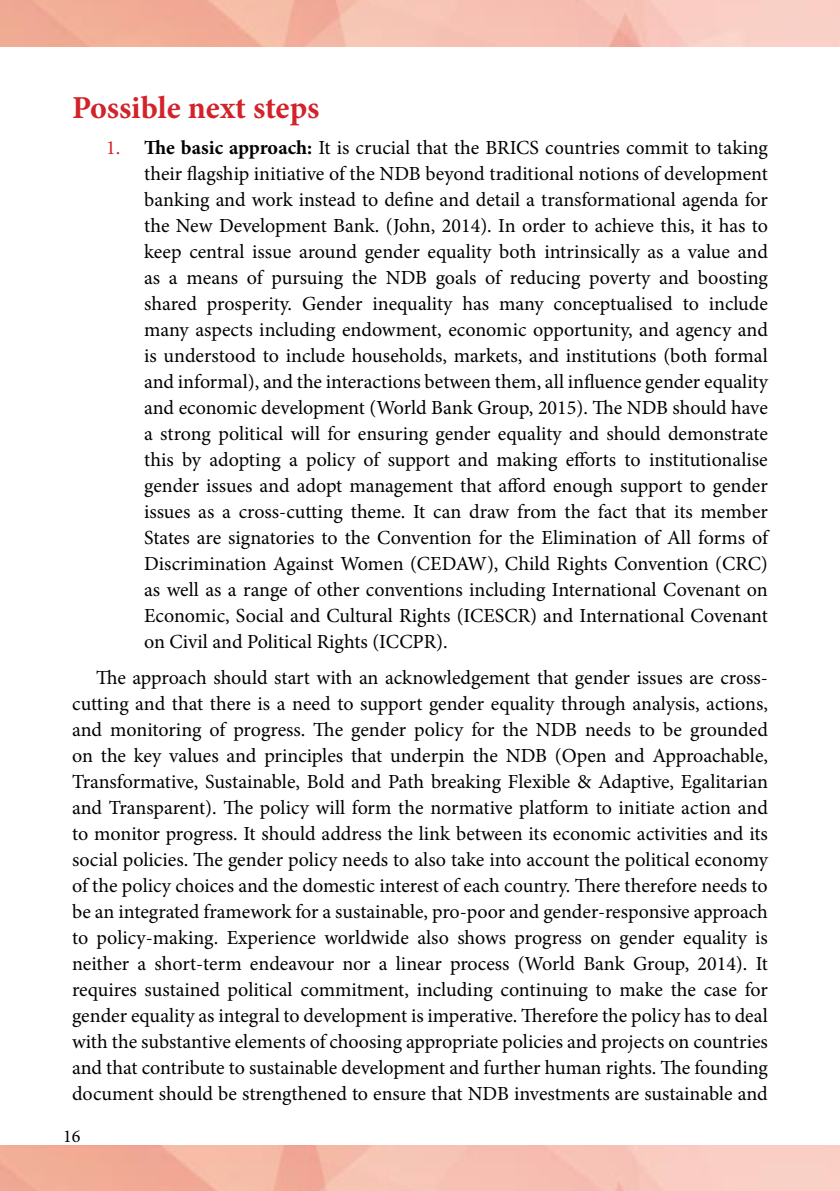
<style>
.page{position:relative;width:840px;height:1191px;background:#fff}
.page>*{position:absolute;margin:0;border:0;box-sizing:border-box;transform-origin:0 0}
.t1{font:700 32px "Minion Pro";color:#d2232a}
.t2{font:20px/26px "Minion Pro";letter-spacing:-.005em;color:#000;text-align:justify}
.t3{font:18px "Minion Pro";color:#000}
.s1{color:#d2232a}
.s2{font-weight:700}
</style>
<div class="page">
<h1 class="t1" style="left:72px;top:85px;width:249px">Possible next steps</h1>
<p class="t2" style="left:144px;top:135px;width:625px;text-indent:-38px"><span class="s1">1.</span> <span class="s2">The basic approach:</span> It is crucial that the BRICS countries commit to taking their flagship initiative of the NDB beyond traditional notions of development banking and work instead to define and detail a transformational agenda for the New Development Bank. (John, 2014). In order to achieve this, it has to keep central issue around gender equality both intrinsically as a value and as a means of pursuing the NDB goals of reducing poverty and boosting shared prosperity. Gender inequality has many conceptualised to include many aspects including endowment, economic opportunity, and agency and is understood to include households, markets, and institutions (both formal and informal), and the interactions between them, all influence gender equality and economic development (World Bank Group, 2015). The NDB should have a strong political will for ensuring gender equality and should demonstrate this by adopting a policy of support and making efforts to institutionalise gender issues and adopt management that afford enough support to gender issues as a cross-cutting theme. It can draw from the fact that its member States are signatories to the Convention for the Elimination of All forms of Discrimination Against Women (CEDAW), Child Rights Convention (CRC) as well as a range of other conventions including International Covenant on Economic, Social and Cultural Rights (ICESCR) and International Covenant on Civil and Political Rights (ICCPR).</p>
<p class="t2" style="left:72px;top:665px;width:697px;text-indent:24px">The approach should start with an acknowledgement that gender issues are cross&shy;cutting and that there is a need to support gender equality through analysis, actions, and monitoring of progress. The gender policy for the NDB needs to be grounded on the key values and principles that underpin the NDB (Open and Approachable, Transformative, Sustainable, Bold and Path breaking Flexible &amp; Adaptive, Egalitarian and Transparent). The policy will form the normative platform to initiate action and to monitor progress. It should address the link between its economic activities and its social policies. The gender policy needs to also take into account the political economy of the policy choices and the domestic interest of each country. There therefore needs to be an integrated framework for a sustainable, pro-poor and gender-responsive approach to policy-making. Experience worldwide also shows progress on gender equality is neither a short-term endeavour nor a linear process (World Bank Group, 2014). It requires sustained political commitment, including continuing to make the case for gender equality as integral to development is imperative. Therefore the policy has to deal with the substantive elements of choosing appropriate policies and projects on countries and that contribute to sustainable development and further human rights. The founding document should be strengthened to ensure that NDB investments are sustainable and</p>
<p class="t3" style="left:63px;top:1124px;width:19px">16</p>
</div>
